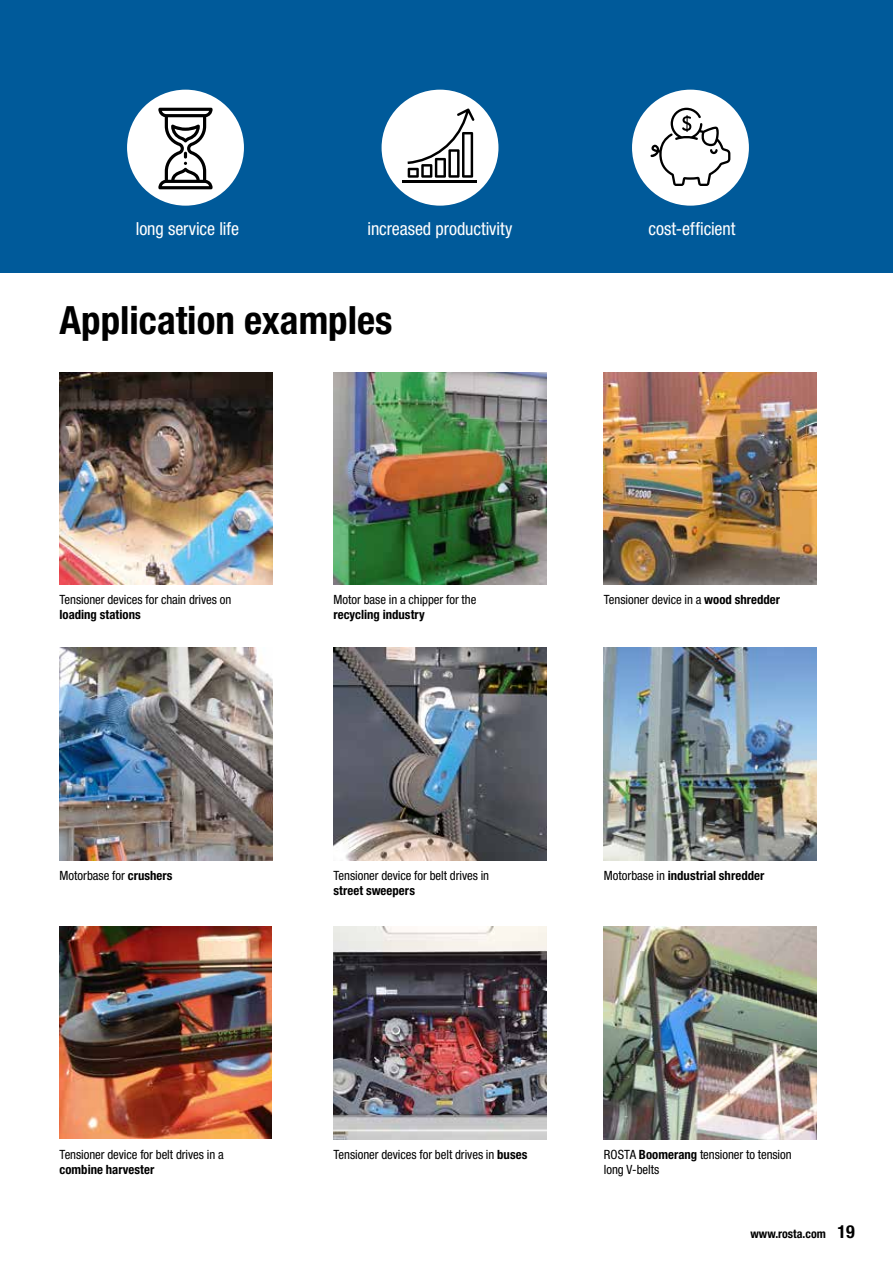
<style>
.page{position:relative;width:893px;height:1263px;background:#fff}
.page>*{position:absolute;margin:0;border:0;box-sizing:border-box;transform-origin:0 0}
.t1{font:700 condensed 39px "Helvetica Neue LT Pro";color:#000}
.t2{font:condensed 18px "Helvetica Neue LT Pro";letter-spacing:-.005em;color:#fff}
.t3{font:condensed 12.75px/15px "Helvetica Neue LT Pro";letter-spacing:-.005em;color:#000}
.t4{font:700 condensed 12.75px "Helvetica Neue LT Pro";letter-spacing:.005em;color:#000}
.t5{font:700 condensed 12px "Helvetica Neue LT Pro";color:#000}
.s1{font-weight:700}
.s2{font-weight:400}
.s3{font-size:18px}
</style>
<div class="page">
<div style="left:0;top:0;width:893px;height:273px;background:#005a9a"></div>
<img style="left:60px;top:647px;width:212px;height:213px">
<img style="left:604px;top:647px;width:212px;height:213px">
<img style="left:333px;top:647px;width:213px;height:213px">
<img style="left:604px;top:372px;width:212px;height:213px">
<img style="left:333px;top:372px;width:213px;height:213px">
<img style="left:60px;top:927px;width:212px;height:212px">
<img style="left:604px;top:927px;width:212px;height:212px">
<img style="left:60px;top:372px;width:212px;height:213px">
<div style="left:382px;top:90px;width:116px;height:116px;background:#fff;border-radius:50%"></div>
<hr style="left:403px;top:180px;width:74px;height:3px;background:#000">
<svg style="left:408px;top:109px;width:67px;height:69px"></svg>
<div style="left:632px;top:90px;width:117px;height:116px;background:#fff;border-radius:50%"></div>
<svg style="left:650px;top:108px;width:80px;height:78px"></svg>
<div style="left:127px;top:90px;width:117px;height:116px;background:#fff;border-radius:50%"></div>
<svg style="left:158px;top:108px;width:55px;height:81px"></svg>
<img style="left:333px;top:927px;width:213px;height:212px">
<h2 class="t2" style="left:136px;top:218px;width:105px">long service life</h2>
<h2 class="t2" style="left:368px;top:218px;width:146px">increased productivity</h2>
<h2 class="t2" style="left:648px;top:218px;width:88px">cost-efficient</h2>
<h1 class="t1" style="left:60px;top:297px;width:334px">Application examples</h1>
<p class="t3" style="left:60px;top:592px;width:173px">Tensioner devices for chain drives on</p>
<p class="t4" style="left:60px;top:607px;width:83px">loading stations</p>
<p class="t3" style="left:333px;top:592px;width:144px">Motor base in a chipper for the</p>
<p class="t4" style="left:333px;top:607px;width:93px">recycling industry</p>
<p class="t3" style="left:604px;top:592px;width:178px">Tensioner device in a <span class="s1">wood shredder</span></p>
<p class="t3" style="left:60px;top:868px;width:115px">Motorbase for <span class="s1">crushers</span></p>
<p class="t4" style="left:604px;top:868px;width:162px"><span class="s2">Motorbase in</span> industrial shredder</p>
<p class="t3" style="left:333px;top:868px;width:157px">Tensioner device for belt drives in</p>
<p class="t4" style="left:333px;top:883px;width:83px">street sweepers</p>
<p class="t3" style="left:60px;top:1147px;width:166px">Tensioner device for belt drives in a</p>
<p class="t4" style="left:60px;top:1162px;width:96px">combine harvester</p>
<p class="t3" style="left:333px;top:1147px;width:195px">Tensioner devices for belt drives in <span class="s1">buses</span></p>
<p class="t3" style="left:604px;top:1147px;width:189px">ROSTA <span class="s1">Boomerang</span> tensioner to tension long V-belts</p>
<p class="t5" style="left:750px;top:1226px;width:106px">www.rosta.com <span class="s3">19</span></p>
</div>
